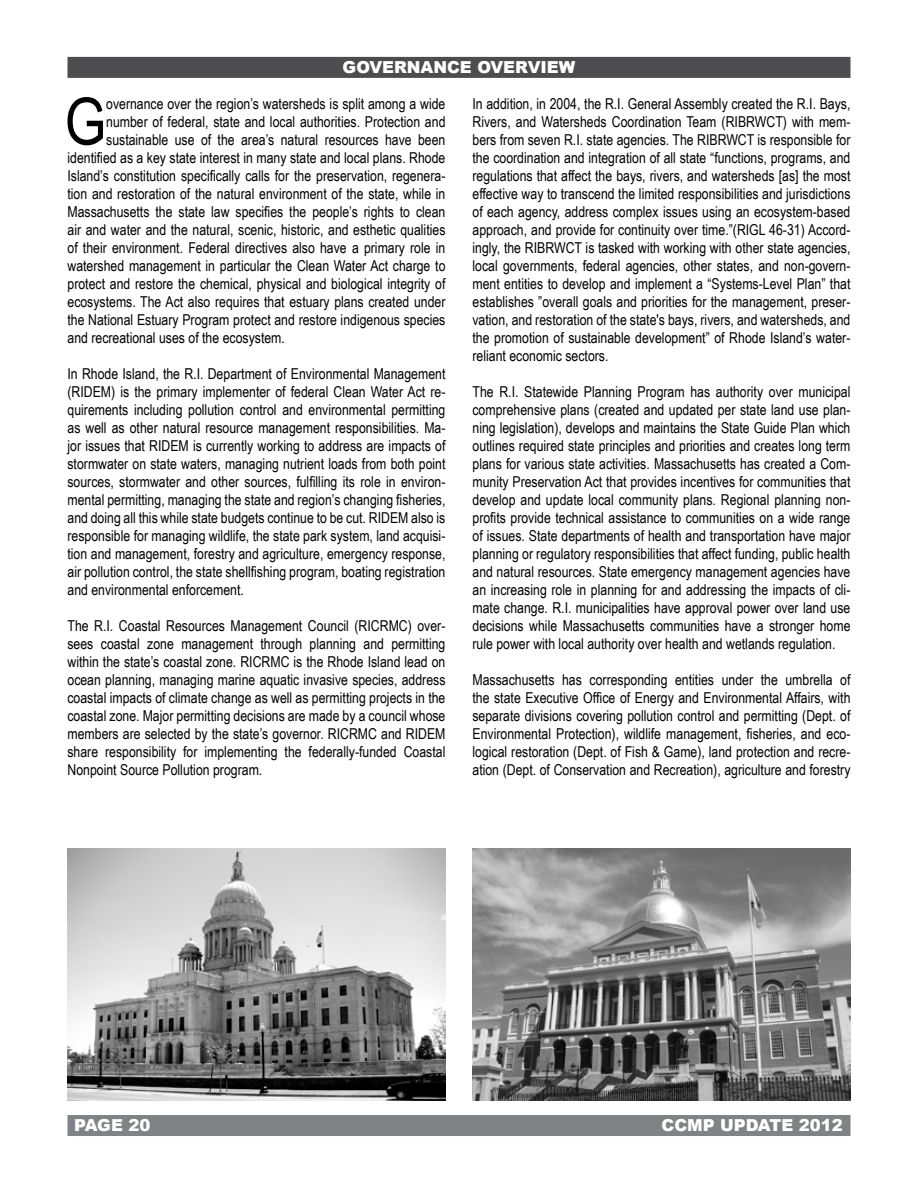
<style>
.page{position:relative;width:918px;height:1188px;background:#fff}
.page>*{position:absolute;margin:0;border:0;box-sizing:border-box;transform-origin:0 0}
.t1{font:65.25px "Arial Narrow";color:#000}
.t2{font:900 16.5px "Arial";color:#fff}
.t3{font:15px/18px "Arial Narrow";color:#000;text-align:justify}
</style>
<div class="page">
<div style="left:68px;top:1115px;width:782px;height:21px;background:#808285"></div>
<div style="left:68px;top:57px;width:782px;height:21px;background:#4d4d4f"></div>
<img style="left:472px;top:848px;width:378px;height:252px">
<img style="left:68px;top:848px;width:378px;height:252px">
<p class="t2" style="left:343px;top:55px;width:233px">GOVERNANC E OVERVIEW</p>
<h1 class="t1" style="left:65px;top:84px;width:43px">G</h1>
<p class="t3" style="left:106px;top:94px;width:341px">overnance over the region’s watersheds is split among a wide</p>
<p class="t3" style="left:106px;top:112px;width:341px">number of federal, state and local authorities. Protection and</p>
<p class="t3" style="left:106px;top:130px;width:341px">sustainable use of the area’s natural resources have been</p>
<p class="t3" style="left:68px;top:148px;width:379px">identified as a key state interest in many state and local plans. Rhode</p>
<p class="t3" style="left:68px;top:166px;width:379px">Island’s constitution specifically calls for the preservation, regenera-</p>
<p class="t3" style="left:68px;top:184px;width:379px">tion and restoration of the natural environment of the state, while in</p>
<p class="t3" style="left:68px;top:202px;width:379px">Massachusetts the state law specifies the people’s rights to clean</p>
<p class="t3" style="left:68px;top:220px;width:379px">air and water and the natural, scenic, historic, and esthetic qualities</p>
<p class="t3" style="left:68px;top:238px;width:379px">of their environment. Federal directives also have a primary role in</p>
<p class="t3" style="left:68px;top:256px;width:380px">watershed management in particular the Clean Water Act charge to</p>
<p class="t3" style="left:68px;top:274px;width:379px">protect and restore the chemical, physical and biological integrity of</p>
<p class="t3" style="left:68px;top:292px;width:380px">ecosystems. The Act also requires that estuary plans created under</p>
<p class="t3" style="left:68px;top:310px;width:379px">the National Estuary Program protect and restore indigenous species</p>
<p class="t3" style="left:68px;top:328px;width:219px">and recreational uses of the ecosystem.</p>
<p class="t3" style="left:68px;top:364px;width:380px">In Rhode Island, the R.I. Department of Environmental Management (RIDEM) is the primary implementer of federal Clean Water Act re&shy;quirements including pollution control and environmental permitting as well as other natural resource management responsibilities. Ma&shy;jor issues that RIDEM is currently working to address are impacts of stormwater on state waters, managing nutrient loads from both point sources, stormwater and other sources, fulfilling its role in environ&shy;mental permitting, managing the state and region’s changing fisheries, and doing all this while state budgets continue to be cut. RIDEM also is responsible for managing wildlife, the state park system, land acquisi&shy;tion and management, forestry and agriculture, emergency response, air pollution control, the state shellfishing program, boating registration and environmental enforcement.</p>
<p class="t3" style="left:68px;top:616px;width:380px">The R.I. Coastal Resources Management Council (RICRMC) over&shy;sees coastal zone management through planning and permitting within the state’s coastal zone. RICRMC is the Rhode Island lead on ocean planning, managing marine aquatic invasive species, address coastal impacts of climate change as well as permitting projects in the coastal zone. Major permitting decisions are made by a council whose members are selected by the state’s governor. RICRMC and RIDEM share responsibility for implementing the federally-funded Coastal Nonpoint Source Pollution program.</p>
<p class="t3" style="left:473px;top:94px;width:380px">In addition, in 2004, the R.I. General Assembly created the R.I. Bays, Rivers, and Watersheds Coordination Team (RIBRWCT) with mem&shy;bers from seven R.I. state agencies. The RIBRWCT is responsible for the coordination and integration of all state “functions, programs, and regulations that affect the bays, rivers, and watersheds [as] the most effective way to transcend the limited responsibilities and jurisdictions of each agency, address complex issues using an ecosystem-based approach, and provide for continuity over time.”(RIGL 46-31) Accord&shy;ingly, the RIBRWCT is tasked with working with other state agencies, local governments, federal agencies, other states, and non-govern&shy;ment entities to develop and implement a “Systems-Level Plan” that establishes ”overall goals and priorities for the management, preser&shy;vation, and restoration of the state's bays, rivers, and watersheds, and the promotion of sustainable development” of Rhode Island’s water&shy;reliant economic sectors.</p>
<p class="t3" style="left:473px;top:382px;width:380px">The R.I. Statewide Planning Program has authority over municipal comprehensive plans (created and updated per state land use plan&shy;ning legislation), develops and maintains the State Guide Plan which outlines required state principles and priorities and creates long term plans for various state activities. Massachusetts has created a Com&shy;munity Preservation Act that provides incentives for communities that develop and update local community plans. Regional planning non&shy;profits provide technical assistance to communities on a wide range of issues. State departments of health and transportation have major planning or regulatory responsibilities that affect funding, public health and natural resources. State emergency management agencies have an increasing role in planning for and addressing the impacts of cli&shy;mate change. R.I. municipalities have approval power over land use decisions while Massachusetts communities have a stronger home rule power with local authority over health and wetlands regulation.</p>
<p class="t3" style="left:473px;top:670px;width:380px">Massachusetts has corresponding entities under the umbrella of the state Executive Office of Energy and Environmental Affairs, with separate divisions covering pollution control and permitting (Dept. of Environmental Protection), wildlife management, fisheries, and eco&shy;logical restoration (Dept. of Fish &amp; Game), land protection and recre&shy;ation (Dept. of Conservation and Recreation), agriculture and forestry</p>
<p class="t2" style="left:74px;top:1113px;width:78px">PAGE 20</p>
<p class="t2" style="left:662px;top:1113px;width:183px">CCMP UPDATE 2012</p>
</div>
